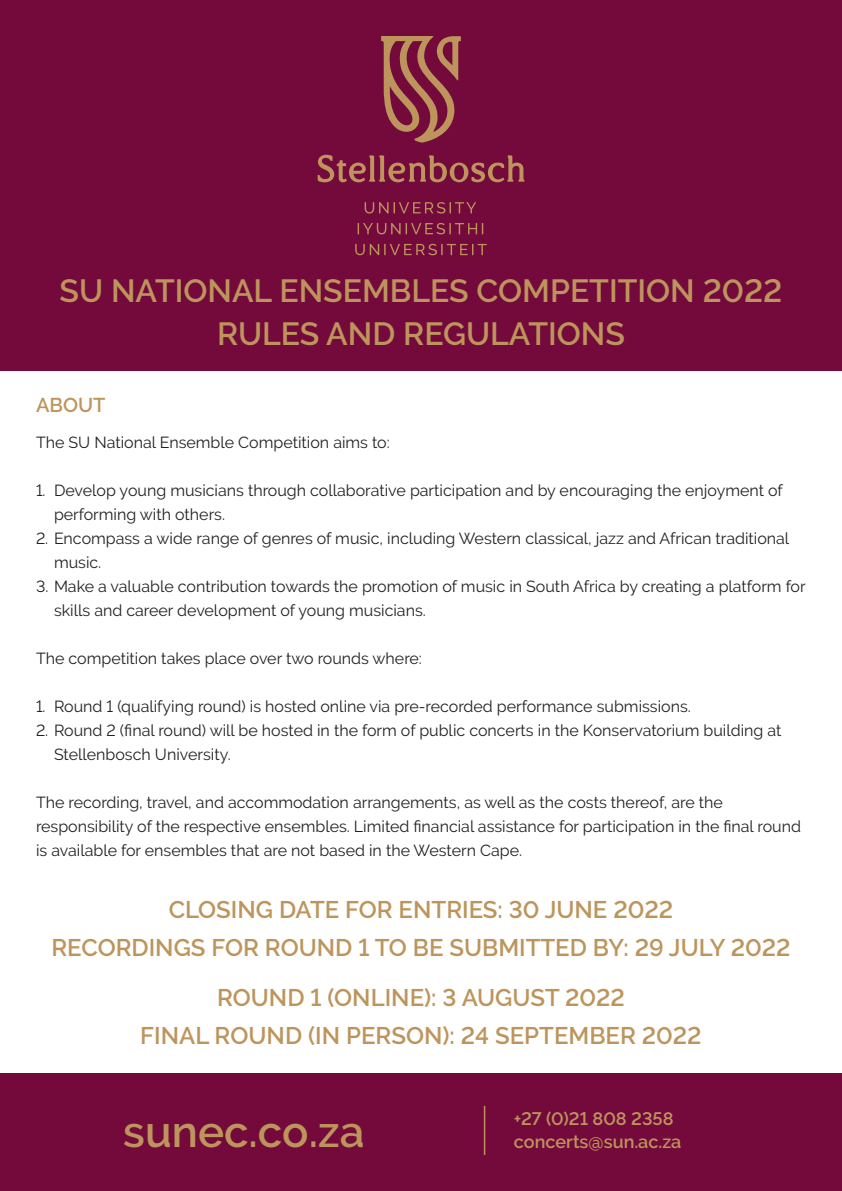
<style>
.page{position:relative;width:842px;height:1191px;background:#fff}
.page>*{position:absolute;margin:0;border:0;box-sizing:border-box;transform-origin:0 0}
.t1{font:600 43.9px "Raleway";color:#bd955c}
.t2{font:600 32px/43px "Raleway";color:#bd955c;text-align:center}
.t3{font:600 24px/38px "Raleway";color:#bd955c;text-align:center}
.t4{font:600 20px "Raleway";color:#bd955c}
.t5{font:600 18px "Raleway";color:#bd955c}
.t6{font:16px/24px "Raleway";color:#231f20}
</style>
<div class="page">
<div style="left:0;top:1073px;width:842px;height:118px;background:#730a3b"></div>
<div style="left:0;top:0;width:842px;height:371px;background:#730a3b"></div>
<svg style="left:381px;top:36px;width:80px;height:107px"></svg>
<svg style="left:318px;top:155px;width:206px;height:100px"></svg>
<hr style="left:484px;top:1106px;width:1px;height:49px;background:#bd955c">
<h2 class="t2" style="left:60px;top:269px;width:724px">SU NATIONAL ENSEMBLES COMPETITION 2022<br>RULES AND REGULATIONS</h2>
<p class="t4" style="left:36px;top:393px;width:71px">ABOUT</p>
<p class="t6" style="left:36px;top:430px;width:355px">The SU National Ensemble Competition aims to:</p>
<p class="t6" style="left:54px;top:478px;width:730px;text-indent:-18px">1. Develop young musicians through collaborative participation and by encouraging the enjoyment of performing with others.</p>
<p class="t6" style="left:54px;top:526px;width:737px;text-indent:-18px">2. Encompass a wide range of genres of music, including Western classical, jazz and African traditional music.</p>
<p class="t6" style="left:54px;top:574px;width:753px;text-indent:-18px">3. Make a valuable contribution towards the promotion of music in South Africa by creating a platform for skills and career development of young musicians.</p>
<p class="t6" style="left:36px;top:646px;width:387px">The competition takes place over two rounds where:</p>
<p class="t6" style="left:36px;top:694px;width:656px">1. Round 1 (qualifying round) is hosted online via pre-recorded performance submissions.</p>
<p class="t6" style="left:54px;top:718px;width:729px;text-indent:-18px">2. Round 2 (final round) will be hosted in the form of public concerts in the Konservatorium building at<br>Stellenbosch University.</p>
<p class="t6" style="left:36px;top:790px;width:766px">The recording, travel, and accommodation arrangements, as well as the costs thereof, are the responsibility of the respective ensembles. Limited financial assistance for participation in the final round is available for ensembles that are not based in the Western Cape.</p>
<h3 class="t3" style="left:51px;top:890px;width:740px">CLOSING DATE FOR ENTRIES: 30 JUNE 2022<br>RECORDINGS FOR ROUND 1 TO BE SUBMITTED BY: 29 JULY 2022</h3>
<h3 class="t3" style="left:140px;top:978px;width:563px">ROUND 1 (ONLINE): 3 AUGUST 2022<br>FINAL ROUND (IN PERSON): 24 SEPTEMBER 2022</h3>
<p class="t5" style="left:514px;top:1108px;width:161px">+27 (0)21 808 2358</p>
<h1 class="t1" style="left:123px;top:1106px;width:243px">sunec.co.za</h1>
<p class="t5" style="left:514px;top:1131px;width:169px">concerts@sun.ac.za</p>
</div>
